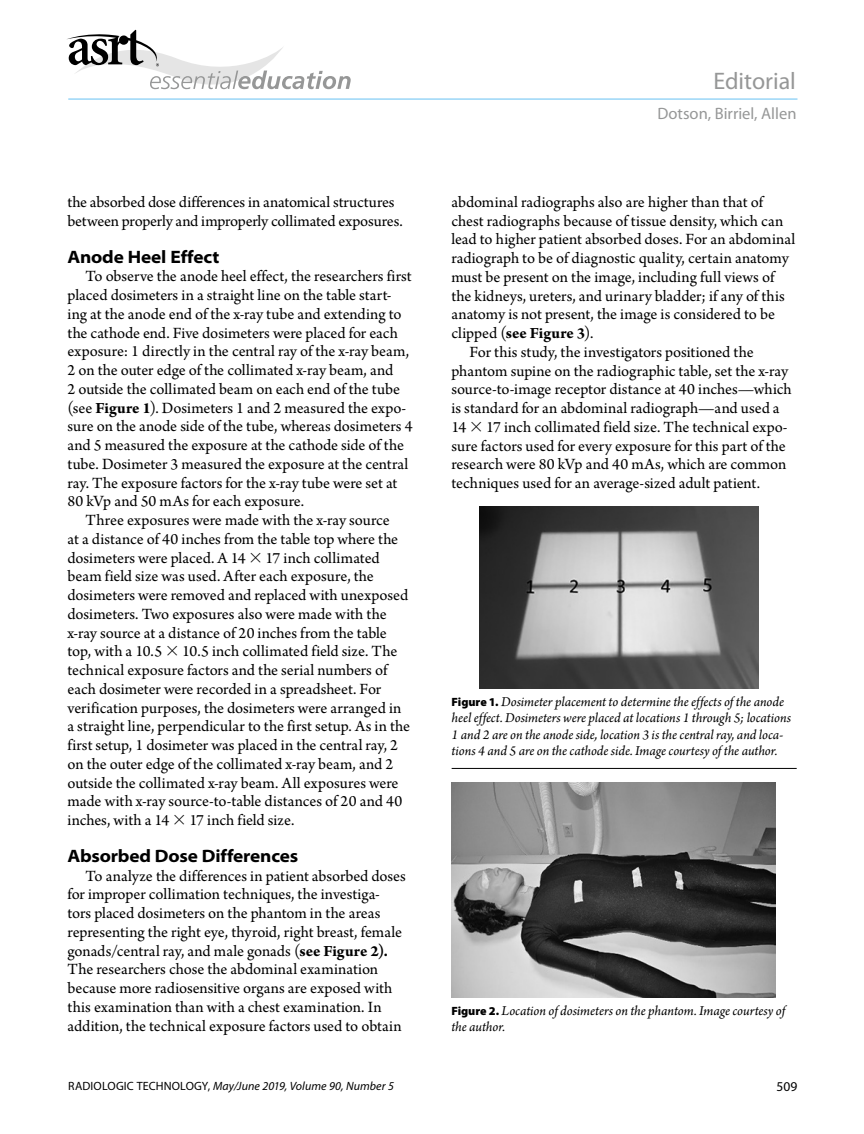
<style>
.page{position:relative;width:864px;height:1134px;background:#fff}
.page>*{position:absolute;margin:0;border:0;box-sizing:border-box;transform-origin:0 0}
.t1{font:24px "Myriad Pro";color:#969797}
.Head1{font:700 semi-expanded 18px "Myriad Pro";letter-spacing:-.01em;color:#000}
.Paragraph{font:16.5px/18.8px "Arno Pro";letter-spacing:-.005em;color:#000}
.t2{font:16.5px "Myriad Pro";color:#969797}
.Fig_Caption{font:italic 14.25px/16.5px "Arno Pro";letter-spacing:-.005em;color:#000}
.t3{font:13.5px "Myriad Pro";color:#000}
.t4{font:italic 12px "Myriad Pro";letter-spacing:.005em;color:#000}
.s1{font-weight:700}
.s2{font-family:"Myriad Pro";font-weight:900;font-style:normal;font-size:12px}
.s3{font-style:normal}
</style>
<div class="page">
<hr style="left:68px;top:98px;width:729px;height:2px;background:#99d6f7">
<svg style="left:67px;top:30px;width:284px;height:70px"></svg>
<hr style="left:452px;top:768px;width:345px;height:1px;background:#000">
<img style="left:480px;top:506px;width:279px;height:182px">
<img style="left:452px;top:782px;width:324px;height:216px">
<p class="Paragraph" style="left:68px;top:193px;width:337px">the absorbed dose differences in anatomical structures between properly and improperly collimated exposures.</p>
<p class="Head1" style="left:68px;top:245px;width:153px">Anode Heel Effect</p>
<p class="Paragraph" style="left:68px;top:268px;width:347px;text-indent:18px">To observe the anode heel effect, the researchers first placed dosimeters in a straight line on the table start&shy;ing at the anode end of the x-ray tube and extending to the cathode end. Five dosimeters were placed for each exposure: 1 directly in the central ray of the x-ray beam, 2 on the outer edge of the collimated x-ray beam, and<br>2 outside the collimated beam on each end of the tube (see <span class="s1">Figure 1</span>). Dosimeters 1 and 2 measured the expo&shy;sure on the anode side of the tube, whereas dosimeters 4 and 5 measured the exposure at the cathode side of the tube. Dosimeter 3 measured the exposure at the central ray. The exposure factors for the x-ray tube were set at 80 kVp and 50 mAs for each exposure.</p>
<p class="Paragraph" style="left:68px;top:512px;width:344px;text-indent:18px">Three exposures were made with the x-ray source<br>at a distance of 40 inches from the table top where the dosimeters were placed. A 14 ✓ 17 inch collimated beam field size was used. After each exposure, the dosimeters were removed and replaced with unexposed dosimeters. Two exposures also were made with the x-ray source at a distance of 20 inches from the table top, with a 10.5 ✓ 10.5 inch collimated field size. The technical exposure factors and the serial numbers of each dosimeter were recorded in a spreadsheet. For verification purposes, the dosimeters were arranged in a straight line, perpendicular to the first setup. As in the first setup, 1 dosimeter was placed in the central ray, 2 on the outer edge of the collimated x-ray beam, and 2 outside the collimated x-ray beam. All exposures were made with x-ray source-to-table distances of 20 and 40 inches, with a 14 ✓ 17 inch field size.</p>
<p class="Head1" style="left:68px;top:844px;width:232px">Absorbed Dose Differences</p>
<p class="Paragraph" style="left:68px;top:867px;width:340px;text-indent:18px">To analyze the differences in patient absorbed doses for improper collimation techniques, the investiga&shy;tors placed dosimeters on the phantom in the areas representing the right eye, thyroid, right breast, female gonads/central ray, and male gonads (<span class="s1">see Figure 2).<br></span>The researchers chose the abdominal examination because more radiosensitive organs are exposed with this examination than with a chest examination. In addition, the technical exposure factors used to obtain</p>
<h1 class="t1" style="left:713px;top:66px;width:84px">Editorial</h1>
<p class="t2" style="left:658px;top:103px;width:140px">Dotson, Birriel, Allen</p>
<p class="Paragraph" style="left:451px;top:193px;width:345px">abdominal radiographs also are higher than that of chest radiographs because of tissue density, which can lead to higher patient absorbed doses. For an abdominal radiograph to be of diagnostic quality, certain anatomy must be present on the image, including full views of the kidneys, ureters, and urinary bladder; if any of this anatomy is not present, the image is considered to be clipped (<span class="s1">see Figure 3</span>).</p>
<p class="Paragraph" style="left:451px;top:343px;width:342px;text-indent:18px">For this study, the investigators positioned the phantom supine on the radiographic table, set the x-ray source-to-image receptor distance at 40 inches—which is standard for an abdominal radiograph—and used a 14 ✓ 17 inch collimated field size. The technical expo&shy;sure factors used for every exposure for this part of the research were 80 kVp and 40 mAs, which are common techniques used for an average-sized adult patient.</p>
<p class="Fig_Caption" style="left:452px;top:694px;width:341px"><span class="s2">Figure 1.</span> Dosimeter placement to determine the effects of the anode heel effect. Dosimeters were placed at locations 1 through 5; locations 1 and 2 are on the anode side, location 3 is the central ray, and loca&shy;tions 4 and 5 are on the cathode side. Image courtesy of the author.</p>
<p class="Fig_Caption" style="left:451px;top:1003px;width:335px"><span class="s2">Figure 2.</span> Location of dosimeters on the phantom. Image courtesy of the author.</p>
<p class="t4" style="left:68px;top:1079px;width:327px"><span class="s3">RADIOLOGIC TECHNOLOGY,</span> May/June 2019, Volume 90, Number 5</p>
<p class="t3" style="left:777px;top:1078px;width:22px">509</p>
</div>
